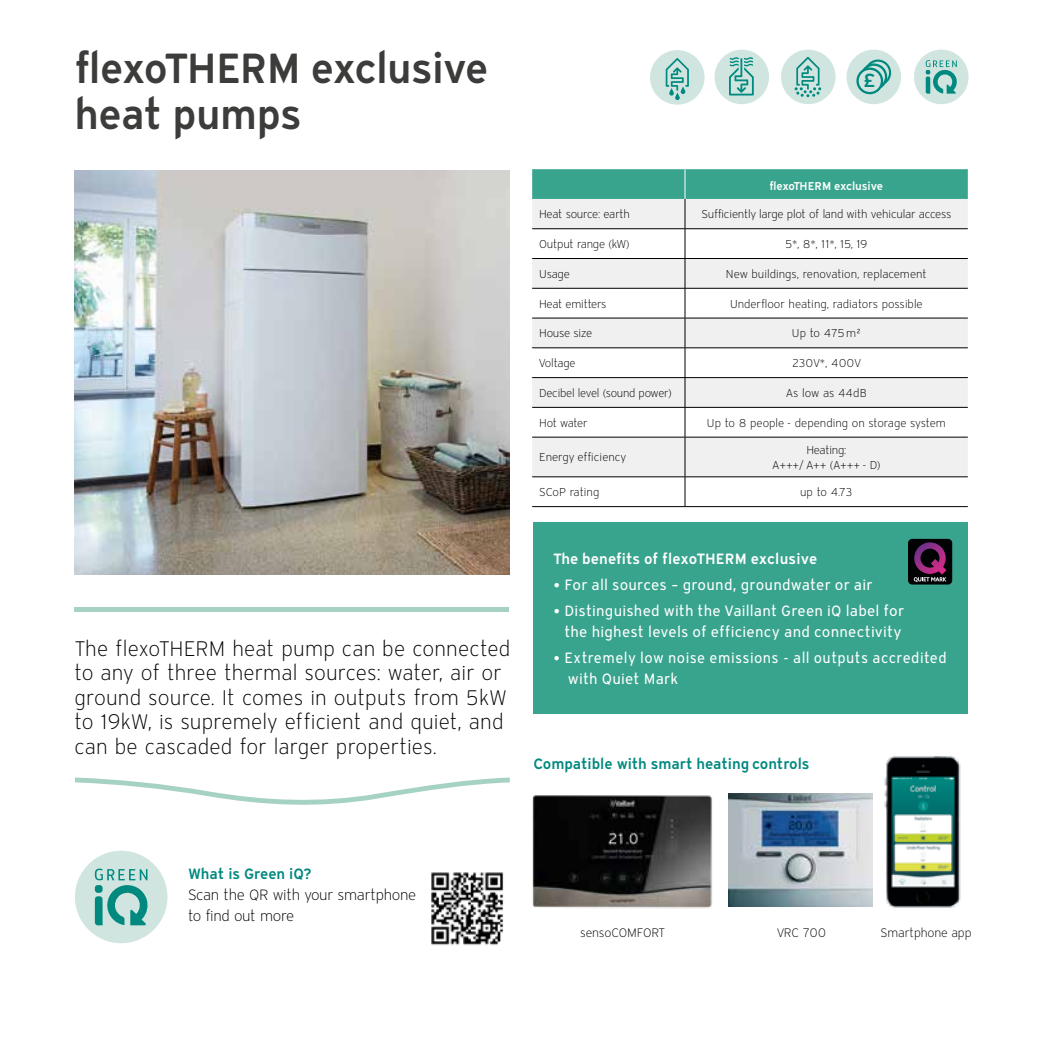
<style>
.page{position:relative;width:1042px;height:1042px;background:#fff}
.page>*{position:absolute;margin:0;border:0;box-sizing:border-box;transform-origin:0 0}
.t1{font:600 42px/45.5px "Vaillant 16";letter-spacing:-.02em;color:#3c3c3b}
.t2{font:300 21px/24.5px "Vaillant 16";letter-spacing:.005em;color:#000}
.t3{font:600 18.9px "Vaillant 16";color:#00897e}
.t4{font:14.88px/21px "Vaillant 16";letter-spacing:.015em;color:#fff;text-align:right}
.t5{font:600 14.88px "Vaillant 16";color:#00897e}
.t6{font:300 14.88px/21px "Vaillant 16";letter-spacing:-.02em;color:#000}
.t7{font:600 14.88px "Vaillant 16";letter-spacing:.005em;color:#fff}
.t8{font:300 12.25px "Vaillant 16";letter-spacing:-.01em;color:#000}
.t9{font:300 11.38px/14.9px "Vaillant 16";letter-spacing:-.02em;color:#000;text-align:center}
.t10{font:300 11.38px "Vaillant 16";color:#000}
.t11{font:600 11.38px "Vaillant 16";letter-spacing:-.01em;color:#fff}
</style>
<div class="page">
<img style="left:74px;top:170px;width:436px;height:404px">
<div style="left:533px;top:522px;width:434px;height:191px;background:#39a48e"></div>
<svg style="left:532px;top:289px;width:436px;height:187px;fill:#f0f0f0"></svg>
<hr style="left:532px;top:288px;width:153px;height:1px;background:#000">
<hr style="left:685px;top:288px;width:283px;height:1px;background:#000">
<hr style="left:685px;top:288px;width:1px;height:30px;background:#000">
<hr style="left:532px;top:437px;width:153px;height:1px;background:#000">
<hr style="left:685px;top:437px;width:283px;height:1px;background:#000">
<hr style="left:685px;top:437px;width:1px;height:39px;background:#000">
<hr style="left:532px;top:476px;width:153px;height:1px;background:#000">
<hr style="left:685px;top:476px;width:283px;height:1px;background:#000">
<svg style="left:532px;top:477px;width:436px;height:29px"></svg>
<hr style="left:532px;top:506px;width:153px;height:1px;background:#000">
<hr style="left:685px;top:506px;width:283px;height:1px;background:#000">
<svg style="left:532px;top:318px;width:436px;height:119px"></svg>
<svg style="left:532px;top:169px;width:436px;height:119px"></svg>
<hr style="left:532px;top:228px;width:153px;height:1px;background:#000">
<hr style="left:685px;top:228px;width:283px;height:1px;background:#000">
<div style="left:75px;top:850px;width:92px;height:93px;background:#d0e5e0;border-radius:50%"></div>
<svg style="left:95px;top:868px;width:53px;height:57px"></svg>
<div style="left:846px;top:50px;width:55px;height:54px;background:#d0e5e0;border-radius:50%"></div>
<svg style="left:856px;top:60px;width:35px;height:34px"></svg>
<div style="left:914px;top:50px;width:54px;height:54px;background:#d0e5e0;border-radius:50%"></div>
<svg style="left:926px;top:60px;width:31px;height:34px"></svg>
<div style="left:650px;top:50px;width:54px;height:55px;background:#d0e5e0;border-radius:50%"></div>
<svg style="left:666px;top:58px;width:23px;height:42px"></svg>
<div style="left:781px;top:50px;width:54px;height:54px;background:#d0e5e0;border-radius:50%"></div>
<svg style="left:794px;top:57px;width:27px;height:40px"></svg>
<div style="left:714px;top:50px;width:55px;height:54px;background:#d0e5e0;border-radius:50%"></div>
<svg style="left:729px;top:57px;width:25px;height:38px"></svg>
<div style="left:908px;top:539px;width:44px;height:45px;background:#010203;border-radius:4px"></div>
<svg style="left:914px;top:542px;width:32px;height:40px"></svg>
<img style="left:532px;top:795px;width:180px;height:114px">
<img style="left:729px;top:793px;width:143px;height:113px">
<img style="left:884px;top:756px;width:77px;height:152px">
<svg style="left:75px;top:777px;width:435px;height:28px"></svg>
<div style="left:74px;top:607px;width:435px;height:5px;background:#a6d2c4"></div>
<img style="left:431px;top:872px;width:73px;height:73px">
<h1 class="t1" style="left:74px;top:44px;width:415px">flexoTHERM exclusive heat pumps</h1>
<h2 class="t2" style="left:74px;top:636px;width:437px">The flexoTHERM heat pump can be connected to any of three thermal sources: water, air or ground source. It comes in outputs from 5kW to 19kW, is supremely efficient and quiet, and can be cascaded for larger properties.</h2>
<h3 class="t3" style="left:863px;top:67px;width:14px">£</h3>
<p class="t11" style="left:769px;top:178px;width:115px">flexoTHERM exclusive</p>
<p class="t9" style="left:539px;top:207px;width:92px">Heat source: earth</p>
<p class="t9" style="left:701px;top:207px;width:251px">Sufficiently large plot of land with vehicular access</p>
<p class="t9" style="left:539px;top:236px;width:92px">Output range (kW)</p>
<p class="t9" style="left:785px;top:236px;width:84px">5*, 8*, 11*, 15, 19</p>
<p class="t9" style="left:539px;top:266px;width:32px">Usage</p>
<p class="t9" style="left:726px;top:266px;width:202px">New buildings, renovation, replacement</p>
<p class="t9" style="left:539px;top:296px;width:69px">Heat emitters</p>
<p class="t10" style="left:730px;top:296px;width:194px">Underfloor heating, radiators possible</p>
<p class="t9" style="left:539px;top:326px;width:55px">House size</p>
<p class="t9" style="left:792px;top:326px;width:70px">Up to 475m²</p>
<p class="t9" style="left:539px;top:356px;width:38px">Voltage</p>
<p class="t9" style="left:792px;top:356px;width:70px">230V*, 400V</p>
<p class="t9" style="left:539px;top:385px;width:134px">Decibel level (sound power)</p>
<p class="t10" style="left:786px;top:386px;width:82px">As low as 44dB</p>
<p class="t9" style="left:539px;top:415px;width:50px">Hot water</p>
<p class="t9" style="left:707px;top:415px;width:240px">Up to 8 people - depending on storage system</p>
<p class="t9" style="left:539px;top:450px;width:89px">Energy efficiency</p>
<p class="t9" style="left:772px;top:442px;width:110px">Heating:<br>A+++/ A++ (A+++ - D)</p>
<p class="t9" style="left:539px;top:485px;width:62px">SCoP rating</p>
<p class="t9" style="left:800px;top:485px;width:54px">up to 4.73</p>
<h3 class="t7" style="left:553px;top:548px;width:266px">The benefits of flexoTHERM exclusive</h3>
<h3 class="t4" style="left:553px;top:574px;width:321px">• For all sources – ground, groundwater or air</h3>
<h3 class="t4" style="left:553px;top:600px;width:353px">• Distinguished with the Vaillant Green iQ label for the highest levels of efficiency and connectivity</h3>
<h3 class="t4" style="left:568px;top:647px;width:380px;text-align:left;text-indent:-15px">• Extremely low noise emissions - all outputs accredited with Quiet Mark</h3>
<h3 class="t5" style="left:533px;top:753px;width:278px">Compatible with smart heating controls</h3>
<h3 class="t5" style="left:188px;top:864px;width:125px">What is Green iQ?</h3>
<h3 class="t6" style="left:188px;top:884px;width:230px">Scan the QR with your smartphone to find out more</h3>
<p class="t8" style="left:580px;top:924px;width:86px">sensoCOMFORT</p>
<p class="t8" style="left:777px;top:924px;width:50px">VRC 700</p>
<p class="t8" style="left:880px;top:924px;width:93px">Smartphone app</p>
</div>
